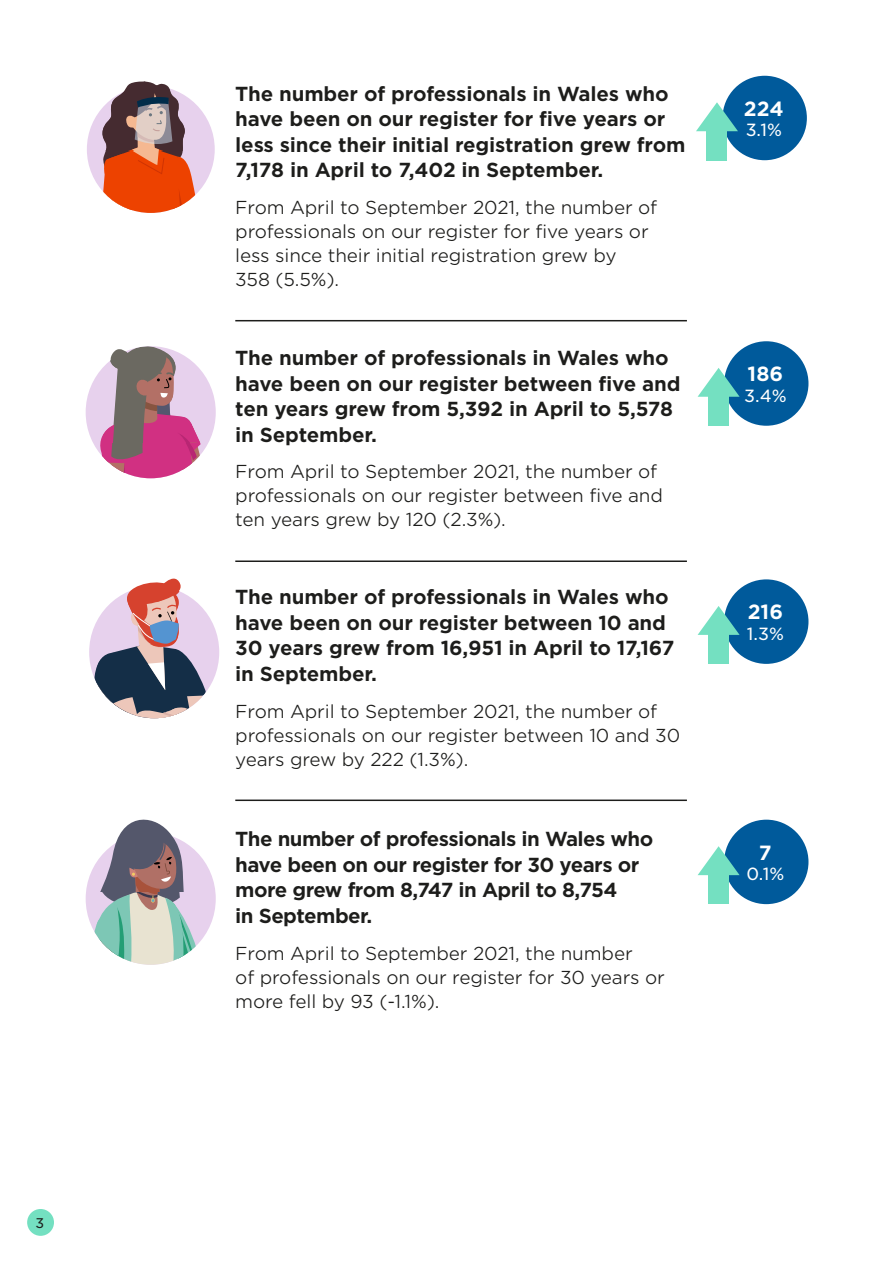
<style>
.page{position:relative;width:893px;height:1263px;background:#fff}
.page>*{position:absolute;margin:0;border:0;box-sizing:border-box;transform-origin:0 0}
.t1{font:700 19.8px "Gotham S Sm";color:#fff}
.Overview_sub_head{font:700 19.5px/25.5px "Gotham S Sm";letter-spacing:-.01em;color:#1d1d1b}
.Overview_sub_head-2{font:700 19.5px "Gotham S Sm";letter-spacing:-.03em;color:#1d1d1b}
.Overview_body_divide{font:300 18px/24px "Gotham S Sm";letter-spacing:-.01em;color:#1d1d1b}
.Overview_body{font:300 18px "Gotham S Sm";letter-spacing:-.01em;color:#1d1d1b}
.t2{font:16.95px "Gotham S Sm";color:#fff}
.t3{font:13.5px "Gotham S Sm";color:#1d1d1b}
</style>
<div class="page">
<div style="left:27px;top:1209px;width:27px;height:27px;background:#74e0c1;border-radius:50%"></div>
<hr style="left:235px;top:320px;width:452px;height:1px;background:#1d1d1b">
<hr style="left:235px;top:560px;width:452px;height:2px;background:#1d1d1b">
<hr style="left:235px;top:799px;width:452px;height:2px;background:#1d1d1b">
<div style="left:87px;top:86px;width:128px;height:127px;background:#e7d1ed;border-radius:50%"></div>
<svg style="left:101px;top:81px;width:99px;height:132px"></svg>
<div style="left:724px;top:341px;width:84px;height:85px;background:#005a9b;border-radius:50%"></div>
<svg style="left:698px;top:368px;width:42px;height:29px"></svg>
<div style="left:708px;top:395px;width:21px;height:31px;background:#74e0c1"></div>
<div style="left:724px;top:579px;width:84px;height:85px;background:#005a9b;border-radius:50%"></div>
<svg style="left:698px;top:606px;width:42px;height:29px"></svg>
<div style="left:708px;top:633px;width:21px;height:31px;background:#74e0c1"></div>
<div style="left:724px;top:820px;width:84px;height:84px;background:#005a9b;border-radius:50%"></div>
<svg style="left:698px;top:846px;width:42px;height:29px"></svg>
<div style="left:708px;top:874px;width:21px;height:30px;background:#74e0c1"></div>
<div style="left:722px;top:76px;width:85px;height:84px;background:#005a9b;border-radius:50%"></div>
<svg style="left:696px;top:102px;width:42px;height:29px"></svg>
<div style="left:707px;top:130px;width:20px;height:30px;background:#74e0c1"></div>
<div style="left:86px;top:346px;width:130px;height:132px;background:#e7d1ed;border-radius:50%"></div>
<svg style="left:98px;top:346px;width:111px;height:132px"></svg>
<svg style="left:89px;top:578px;width:124px;height:140px"></svg>
<div style="left:86px;top:833px;width:130px;height:132px;background:#e7d1ed;border-radius:50%"></div>
<svg style="left:87px;top:819px;width:119px;height:146px"></svg>
<p class="t3" style="left:36px;top:1214px;width:10px">3</p>
<p class="Overview_sub_head" style="left:235px;top:81px;width:452px">The number of professionals in Wales who have been on our register for five years or less since their initial registration grew from 7,178 in April to 7,402 in September.</p>
<p class="Overview_body_divide" style="left:235px;top:195px;width:423px">From April to September 2021, the number of professionals on our register for five years or less since their initial registration grew by<br>358 (5.5%).</p>
<p class="Overview_sub_head" style="left:235px;top:345px;width:435px">The number of professionals in Wales who</p>
<p class="Overview_sub_head" style="left:235px;top:371px;width:447px">have been on our register between five and</p>
<p class="Overview_sub_head" style="left:235px;top:396px;width:439px">ten years grew from 5,392 in April to 5,578</p>
<p class="Overview_sub_head" style="left:235px;top:422px;width:143px">in September.</p>
<p class="Overview_body_divide" style="left:235px;top:459px;width:423px">From April to September 2021, the number of</p>
<p class="Overview_body_divide" style="left:235px;top:483px;width:429px">professionals on our register between five and</p>
<p class="Overview_body_divide" style="left:235px;top:507px;width:272px">ten years grew by 120 (2.3%).</p>
<p class="Overview_sub_head" style="left:235px;top:584px;width:435px">The number of professionals in Wales who</p>
<p class="Overview_sub_head" style="left:235px;top:610px;width:432px">have been on our register between 10 and</p>
<p class="Overview_sub_head" style="left:235px;top:635px;width:441px">30 years grew from 16,951 in April to 17,167</p>
<p class="Overview_sub_head" style="left:235px;top:661px;width:143px">in September.</p>
<p class="Overview_body_divide" style="left:235px;top:698px;width:423px">From April to September 2021, the number of</p>
<p class="Overview_body_divide" style="left:235px;top:722px;width:446px">professionals on our register between 10 and 30</p>
<p class="Overview_body_divide" style="left:235px;top:746px;width:235px">years grew by 222 (1.3%).</p>
<p class="Overview_sub_head-2" style="left:235px;top:826px;width:420px">The number of professionals in Wales who</p>
<p class="Overview_sub_head-2" style="left:235px;top:851px;width:406px">have been on our register for 30 years or</p>
<p class="Overview_sub_head-2" style="left:235px;top:877px;width:384px">more grew from 8,747 in April to 8,754</p>
<p class="Overview_sub_head-2" style="left:235px;top:902px;width:139px">in September.</p>
<p class="Overview_body" style="left:235px;top:941px;width:399px">From April to September 2021, the number</p>
<p class="Overview_body" style="left:235px;top:965px;width:431px">of professionals on our register for 30 years or</p>
<p class="Overview_body" style="left:235px;top:989px;width:206px">more fell by 93 (-1.1%).</p>
<p class="t1" style="left:744px;top:95px;width:41px">224</p>
<p class="t2" style="left:746px;top:118px;width:38px">3.1%</p>
<p class="t1" style="left:748px;top:360px;width:37px">186</p>
<p class="t2" style="left:744px;top:384px;width:44px">3.4%</p>
<p class="t1" style="left:748px;top:598px;width:37px">216</p>
<p class="t2" style="left:747px;top:622px;width:39px">1.3%</p>
<p class="t1" style="left:759px;top:839px;width:14px">7</p>
<p class="t2" style="left:746px;top:862px;width:39px">0.1%</p>
</div>
